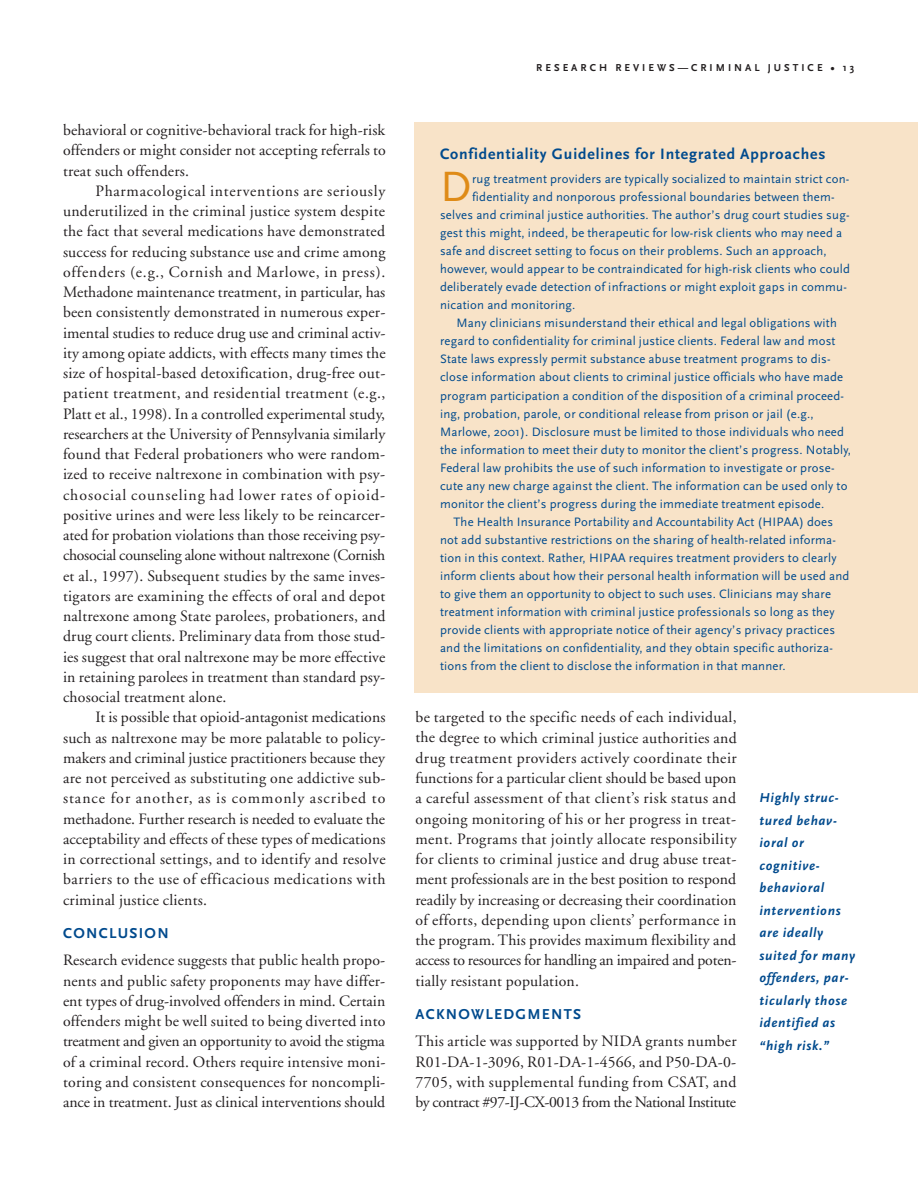
<style>
.page{position:relative;width:918px;height:1188px;background:#fff}
.page>*{position:absolute;margin:0;border:0;box-sizing:border-box;transform-origin:0 0}
.t1{font:44.25px "Scala Sans";color:#df8b17}
.t2{font:15.75px/20.2px "Adobe Garamond";letter-spacing:.015em;color:#231f20;text-align:justify}
.t3{font:700 15.75px "Scala Sans";letter-spacing:.055em;color:#004a8d}
.t4{font:15.75px "Adobe Garamond";letter-spacing:-.025em;color:#231f20}
.t5{font:700 15px "Scala Sans";letter-spacing:.085em;color:#004a8d}
.t6{font:italic 700 13.5px/22.5px "Scala Sans";letter-spacing:.055em;color:#004a8d}
.t7{font:12.75px "Scala Sans";letter-spacing:.015em;color:#004a8d}
.t8{font:700 10.5px "Scala Sans";letter-spacing:.285em;color:#231f20}
</style>
<div class="page">
<div style="left:414px;top:122px;width:504px;height:571px;background:#f8e3c8"></div>
<p class="t2" style="left:63px;top:121px;width:324px">behavioral or cognitive-behavioral track for high-risk offenders or might consider not accepting referrals to treat such offenders.</p>
<p class="t2" style="left:63px;top:182px;width:324px;text-indent:32px">Pharmacological interventions are seriously underutilized in the criminal justice system despite the fact that several medications have demonstrated success for reducing substance use and crime among offenders (e.g., Cornish and Marlowe, in press).<br>Methadone maintenance treatment, in particular, has been consistently demonstrated in numerous exper&shy;imental studies to reduce drug use and criminal activ&shy;ity among opiate addicts, with effects many times the size of hospital-based detoxification, drug-free out&shy;patient treatment, and residential treatment (e.g., Platt et al., 1998). In a controlled experimental study, researchers at the University of Pennsylvania similarly found that Federal probationers who were random&shy;ized to receive naltrexone in combination with psy&shy;chosocial counseling had lower rates of opioid&shy;positive urines and were less likely to be reincarcer&shy;ated for probation violations than those receiving psy&shy;chosocial counseling alone without naltrexone (Cornish et al., 1997). Subsequent studies by the same inves&shy;tigators are examining the effects of oral and depot naltrexone among State parolees, probationers, and drug court clients. Preliminary data from those stud&shy;ies suggest that oral naltrexone may be more effective in retaining parolees in treatment than standard psy&shy;chosocial treatment alone.</p>
<p class="t2" style="left:63px;top:709px;width:324px;text-indent:32px">It is possible that opioid-antagonist medications such as naltrexone may be more palatable to policy&shy;makers and criminal justice practitioners because they are not perceived as substituting one addictive sub&shy;stance for another, as is commonly ascribed to methadone. Further research is needed to evaluate the acceptability and effects of these types of medications in correctional settings, and to identify and resolve barriers to the use of efficacious medications with criminal justice clients.</p>
<h2 class="t5" style="left:63px;top:924px;width:107px">CONCLUSION</h2>
<p class="t2" style="left:63px;top:952px;width:324px">Research evidence suggests that public health propo&shy;nents and public safety proponents may have differ&shy;ent types of drug-involved offenders in mind. Certain offenders might be well suited to being diverted into treatment and given an opportunity to avoid the stigma of a criminal record. Others require intensive moni&shy;toring and consistent consequences for noncompli&shy;ance in treatment. Just as clinical interventions should</p>
<p class="t8" style="left:536px;top:62px;width:320px">RESEARCH REVIEWS—CRIMINAL JUSTICE • 13</p>
<h5 class="t3" style="left:440px;top:145px;width:387px">Confidentiality Guidelines for Integrated Approaches</h5>
<p class="t1" style="left:440px;top:160px;width:33px">D</p>
<p class="t7" style="left:472px;top:172px;width:379px">rug treatment providers are typically socialized to maintain strict con-</p>
<p class="t7" style="left:472px;top:190px;width:364px">fidentiality and nonporous professional boundaries between them-</p>
<p class="t7" style="left:440px;top:208px;width:411px">selves and criminal justice authorities. The author’s drug court studies sug-</p>
<p class="t7" style="left:440px;top:226px;width:404px">gest this might, indeed, be therapeutic for low-risk clients who may need a</p>
<p class="t7" style="left:440px;top:244px;width:388px">safe and discreet setting to focus on their problems. Such an approach,</p>
<p class="t7" style="left:440px;top:262px;width:411px">however, would appear to be contraindicated for high-risk clients who could</p>
<p class="t7" style="left:440px;top:280px;width:408px">deliberately evade detection of infractions or might exploit gaps in commu-</p>
<p class="t7" style="left:440px;top:298px;width:137px">nication and monitoring.</p>
<p class="t7" style="left:457px;top:316px;width:382px">Many clinicians misunderstand their ethical and legal obligations with</p>
<p class="t7" style="left:440px;top:334px;width:397px">regard to confidentiality for criminal justice clients. Federal law and most</p>
<p class="t7" style="left:440px;top:352px;width:392px">State laws expressly permit substance abuse treatment programs to dis-</p>
<p class="t7" style="left:440px;top:370px;width:405px">close information about clients to criminal justice officials who have made</p>
<p class="t7" style="left:440px;top:388px;width:406px">program participation a condition of the disposition of a criminal proceed-</p>
<p class="t7" style="left:440px;top:406px;width:375px">ing, probation, parole, or conditional release from prison or jail (e.g.,</p>
<p class="t7" style="left:440px;top:424px;width:406px">Marlowe, 2001). Disclosure must be limited to those individuals who need</p>
<p class="t7" style="left:440px;top:442px;width:412px">the information to meet their duty to monitor the client’s progress. Notably,</p>
<p class="t7" style="left:440px;top:460px;width:396px">Federal law prohibits the use of such information to investigate or prose-</p>
<p class="t7" style="left:440px;top:478px;width:409px">cute any new charge against the client. The information can be used only to</p>
<p class="t7" style="left:440px;top:496px;width:386px">monitor the client’s progress during the immediate treatment episode.</p>
<p class="t7" style="left:454px;top:514px;width:381px">The Health Insurance Portability and Accountability Act (HIPAA) does</p>
<p class="t7" style="left:440px;top:532px;width:397px">not add substantive restrictions on the sharing of health-related informa-</p>
<p class="t7" style="left:440px;top:550px;width:398px">tion in this context. Rather, HIPAA requires treatment providers to clearly</p>
<p class="t7" style="left:440px;top:568px;width:411px">inform clients about how their personal health information will be used and</p>
<p class="t7" style="left:440px;top:586px;width:393px">to give them an opportunity to object to such uses. Clinicians may share</p>
<p class="t7" style="left:440px;top:604px;width:396px">treatment information with criminal justice professionals so long as they</p>
<p class="t7" style="left:440px;top:622px;width:397px">provide clients with appropriate notice of their agency’s privacy practices</p>
<p class="t7" style="left:440px;top:640px;width:394px">and the limitations on confidentiality, and they obtain specific authoriza-</p>
<p class="t7" style="left:440px;top:658px;width:347px">tions from the client to disclose the information in that manner.</p>
<p class="t2" style="left:416px;top:708px;width:323px">be targeted to the specific needs of each individual,</p>
<p class="t2" style="left:416px;top:729px;width:323px">the degree to which criminal justice authorities and drug treatment providers actively coordinate their functions for a particular client should be based upon a careful assessment of that client’s risk status and ongoing monitoring of his or her progress in treat&shy;ment. Programs that jointly allocate responsibility for clients to criminal justice and drug abuse treat&shy;ment professionals are in the best position to respond readily by increasing or decreasing their coordination of efforts, depending upon clients’ performance in the program. This provides maximum flexibility and access to resources for handling an impaired and poten&shy;tially resistant population.</p>
<h1 class="t5" style="left:416px;top:1005px;width:167px">ACKNOWLEDGMENTS</h1>
<p class="t2" style="left:416px;top:1033px;width:323px">This article was supported by NIDA grants number</p>
<p class="t2" style="left:416px;top:1053px;width:322px">R01-DA-1-3096, R01-DA-1-4566, and P50-DA-0-</p>
<p class="t2" style="left:416px;top:1073px;width:322px">7705, with supplemental funding from CSAT, and</p>
<p class="t4" style="left:416px;top:1096px;width:322px">by contract #97-IJ-CX-0013 from the National Institute</p>
<h2 class="t6" style="left:759px;top:786px;width:97px">Highly struc&shy;tured behav&shy;ioral or cognitive&shy;behavioral interventions are ideally suited for many offenders, par&shy;ticularly those identified as “high risk.”</h2>
</div>
